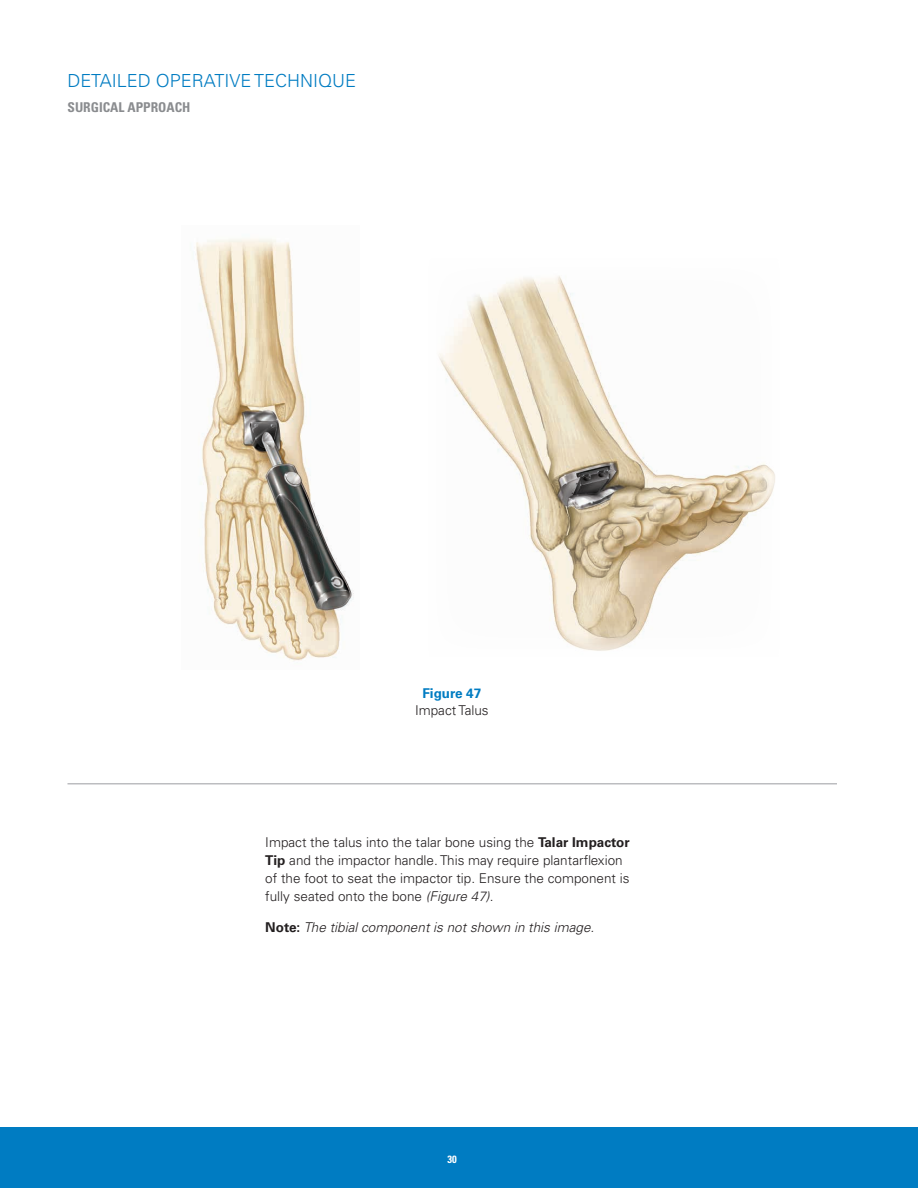
<style>
.page{position:relative;width:918px;height:1188px;background:#fff}
.page>*{position:absolute;margin:0;border:0;box-sizing:border-box;transform-origin:0 0}
.t1{font:300 18px "Univers LT Std";color:#007cc2}
.t2{font:300 13.5px/18px "Univers LT Std";color:#231f20}
.t3{font:italic 300 13.5px "Univers LT Std";color:#231f20}
.t4{font:700 condensed 13.5px "Univers LT Std";color:#8a8c8f}
.t5{font:700 13.5px "Univers LT Std";color:#007cc2}
.t6{font:700 condensed 10.5px "Univers LT Std";color:#fff}
.s1{font-weight:700}
.s2{font-style:italic}
.s3{font-weight:700;font-style:normal}
</style>
<div class="page">
<div style="left:0;top:1127px;width:918px;height:61px;background:#007cc2"></div>
<hr style="left:68px;top:783px;width:769px;height:1px;background:#bcbdc0">
<img style="left:439px;top:276px;width:336px;height:375px">
<img style="left:196px;top:239px;width:158px;height:422px">
<h1 class="t1" style="left:68px;top:70px;width:290px">DETAILED OPERATIVE TECHNIQUE</h1>
<p class="t4" style="left:68px;top:98px;width:125px">SURGICAL APPROACH</p>
<p class="t5" style="left:422px;top:686px;width:60px">Figure 47</p>
<p class="t2" style="left:415px;top:701px;width:75px">Impact Talus</p>
<p class="t2" style="left:265px;top:833px;width:366px">Impact the talus into the talar bone using the <span class="s1">Talar Impactor Tip</span> and the impactor handle. This may require plantarflexion of the foot to seat the impactor tip. Ensure the component is fully seated onto the bone <span class="s2">(Figure 47)</span>.</p>
<p class="t3" style="left:265px;top:919px;width:330px"><span class="s3">Note:</span> The tibial component is not shown in this image.</p>
<p class="t6" style="left:448px;top:1153px;width:11px">30</p>
</div>
